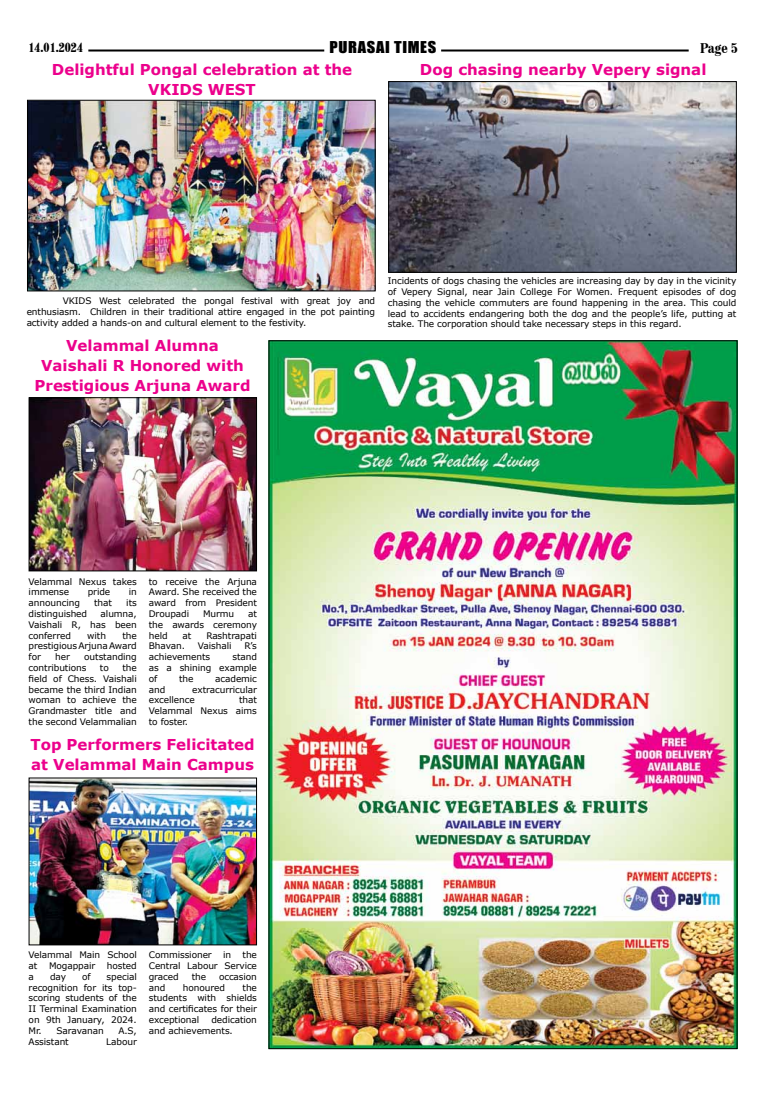
<style>
.page{position:relative;width:766px;height:1106px;background:#fff}
.page>*{position:absolute;margin:0;border:0;box-sizing:border-box;transform-origin:0 0}
.t1{font:700 15px/20px "Verdana";color:#ec008c;text-align:center}
.t2{font:15px "Impact";letter-spacing:.04em;color:#000;scale:1.1 1}
.t3{font:700 condensed 14px "Century 725 BT";color:#000}
.t4{font:700 condensed 13px "Century 725 BT";color:#000}
.t5{font:9px/10.8px "Verdana";letter-spacing:-.01em;color:#000;text-align:justify}
</style>
<div class="page">
<hr style="left:441px;top:49px;width:247px;height:2px;background:#000">
<hr style="left:88px;top:49px;width:236px;height:2px;background:#000">
<img style="left:270px;top:342px;width:465px;height:705px">
<img style="left:390px;top:83px;width:344px;height:188px">
<div style="left:388px;top:81px;width:348px;height:192px;border:1px solid #000"></div>
<img style="left:29px;top:102px;width:344px;height:187px">
<div style="left:27px;top:100px;width:348px;height:191px;border:1px solid #000"></div>
<img style="left:31px;top:399px;width:224px;height:170px">
<div style="left:29px;top:397px;width:228px;height:174px;border:1px solid #000"></div>
<img style="left:31px;top:779px;width:224px;height:164px">
<div style="left:29px;top:777px;width:228px;height:168px;border:1px solid #000"></div>
<h3 class="t4" style="left:28px;top:40px;width:56px">14.01.2024</h3>
<h1 class="t2" style="left:329px;top:36px;width:98px">PURASAI TIMES</h1>
<h2 class="t3" style="left:700px;top:40px;width:39px">Page 5</h2>
<h1 class="t1" style="left:52px;top:59px;width:302px">Delightful Pongal celebration at the</h1>
<h1 class="t1" style="left:420px;top:59px;width:288px">Dog chasing nearby Vepery signal</h1>
<h1 class="t1" style="left:148px;top:79px;width:109px">VKIDS WEST</h1>
<p class="t5" style="left:27px;top:295px;width:350px;text-indent:36px">VKIDS West celebrated the pongal festival with great joy and enthusiasm. Children in their traditional attire engaged in the pot painting activity added a hands-on and cultural element to the festivity.</p>
<h1 class="t1" style="left:35px;top:335px;width:217px">Velammal Alumna<br>Vaishali R Honored with<br>Prestigious Arjuna Award</h1>
<p class="t5" style="left:387px;top:275px;width:350px">Incidents of dogs chasing the vehicles are increasing day by day in the vicinity of Vepery Signal, near Jain College For Women. Frequent episodes of dog chasing the vehicle commuters are found happening in the area. This could lead to accidents endangering both the dog and the people’s life, putting at stake. The corporation should take necessary steps in this regard.</p>
<p class="t5" style="left:29px;top:575px;width:110px">Velammal Nexus takes immense</p>
<p class="t5" style="left:88px;top:586px;width:24px">pride</p>
<p class="t5" style="left:129px;top:586px;width:10px">in</p>
<p class="t5" style="left:29px;top:597px;width:53px">announcing</p>
<p class="t5" style="left:94px;top:597px;width:19px">that</p>
<p class="t5" style="left:126px;top:597px;width:12px">its</p>
<p class="t5" style="left:29px;top:608px;width:60px">distinguished</p>
<p class="t5" style="left:29px;top:608px;width:110px;text-indent:72px">alumna, Vaishali R, has been conferred</p>
<p class="t5" style="left:29px;top:629px;width:110px;text-indent:94px">the prestigious Arjuna Award for</p>
<p class="t5" style="left:87px;top:629px;width:20px">with</p>
<p class="t5" style="left:29px;top:651px;width:110px;text-indent:56px">outstanding contributions</p>
<p class="t5" style="left:55px;top:651px;width:16px">her</p>
<p class="t5" style="left:29px;top:662px;width:110px;text-indent:94px">the field of Chess. Vaishali became the third Indian woman to achieve the Grandmaster title and the second Velammalian</p>
<p class="t5" style="left:100px;top:662px;width:10px">to</p>
<p class="t5" style="left:149px;top:575px;width:110px">to receive the Arjuna Award. She received the award from President Droupadi</p>
<p class="t5" style="left:203px;top:608px;width:33px">Murmu</p>
<p class="t5" style="left:149px;top:608px;width:110px;text-indent:99px">at the awards ceremony held</p>
<p class="t5" style="left:182px;top:629px;width:10px">at</p>
<p class="t5" style="left:206px;top:629px;width:52px">Rashtrapati</p>
<p class="t5" style="left:149px;top:640px;width:38px">Bhavan.</p>
<p class="t5" style="left:198px;top:640px;width:35px">Vaishali</p>
<p class="t5" style="left:244px;top:640px;width:14px">R’s</p>
<p class="t5" style="left:149px;top:651px;width:63px">achievements</p>
<p class="t5" style="left:149px;top:651px;width:110px;text-indent:84px">stand as a shining example of</p>
<p class="t5" style="left:179px;top:673px;width:16px">the</p>
<p class="t5" style="left:215px;top:673px;width:43px">academic</p>
<p class="t5" style="left:149px;top:683px;width:18px">and</p>
<p class="t5" style="left:149px;top:683px;width:110px;text-indent:43px">extracurricular excellence</p>
<p class="t5" style="left:149px;top:694px;width:110px;text-indent:90px">that Velammal Nexus aims to foster.</p>
<h1 class="t1" style="left:30px;top:733px;width:226px;text-align:left">Top Performers Felicitated at Velammal Main Campus</h1>
<p class="t5" style="left:29px;top:949px;width:110px">Velammal Main School at</p>
<p class="t5" style="left:49px;top:960px;width:48px">Mogappair</p>
<p class="t5" style="left:107px;top:960px;width:31px">hosted</p>
<p class="t5" style="left:29px;top:970px;width:7px">a</p>
<p class="t5" style="left:50px;top:970px;width:18px">day</p>
<p class="t5" style="left:82px;top:970px;width:10px">of</p>
<p class="t5" style="left:29px;top:970px;width:110px;text-indent:78px">special recognition for its top&shy;scoring students of the II Terminal Examination on 9th January, 2024.<br>Mr. Saravanan</p>
<p class="t5" style="left:118px;top:1024px;width:20px">A.S,</p>
<p class="t5" style="left:29px;top:1035px;width:42px">Assistant</p>
<p class="t5" style="left:106px;top:1035px;width:32px">Labour</p>
<p class="t5" style="left:149px;top:949px;width:110px;text-indent:94px">the Central Labour Service graced</p>
<p class="t5" style="left:149px;top:949px;width:64px">Commissioner</p>
<p class="t5" style="left:223px;top:949px;width:10px">in</p>
<p class="t5" style="left:192px;top:970px;width:16px">the</p>
<p class="t5" style="left:219px;top:970px;width:39px">occasion</p>
<p class="t5" style="left:149px;top:981px;width:18px">and</p>
<p class="t5" style="left:183px;top:981px;width:44px">honoured</p>
<p class="t5" style="left:149px;top:981px;width:110px;text-indent:94px">the students with shields and certificates for their exceptional</p>
<p class="t5" style="left:149px;top:1014px;width:110px;text-indent:63px">dedication and achievements.</p>
</div>
